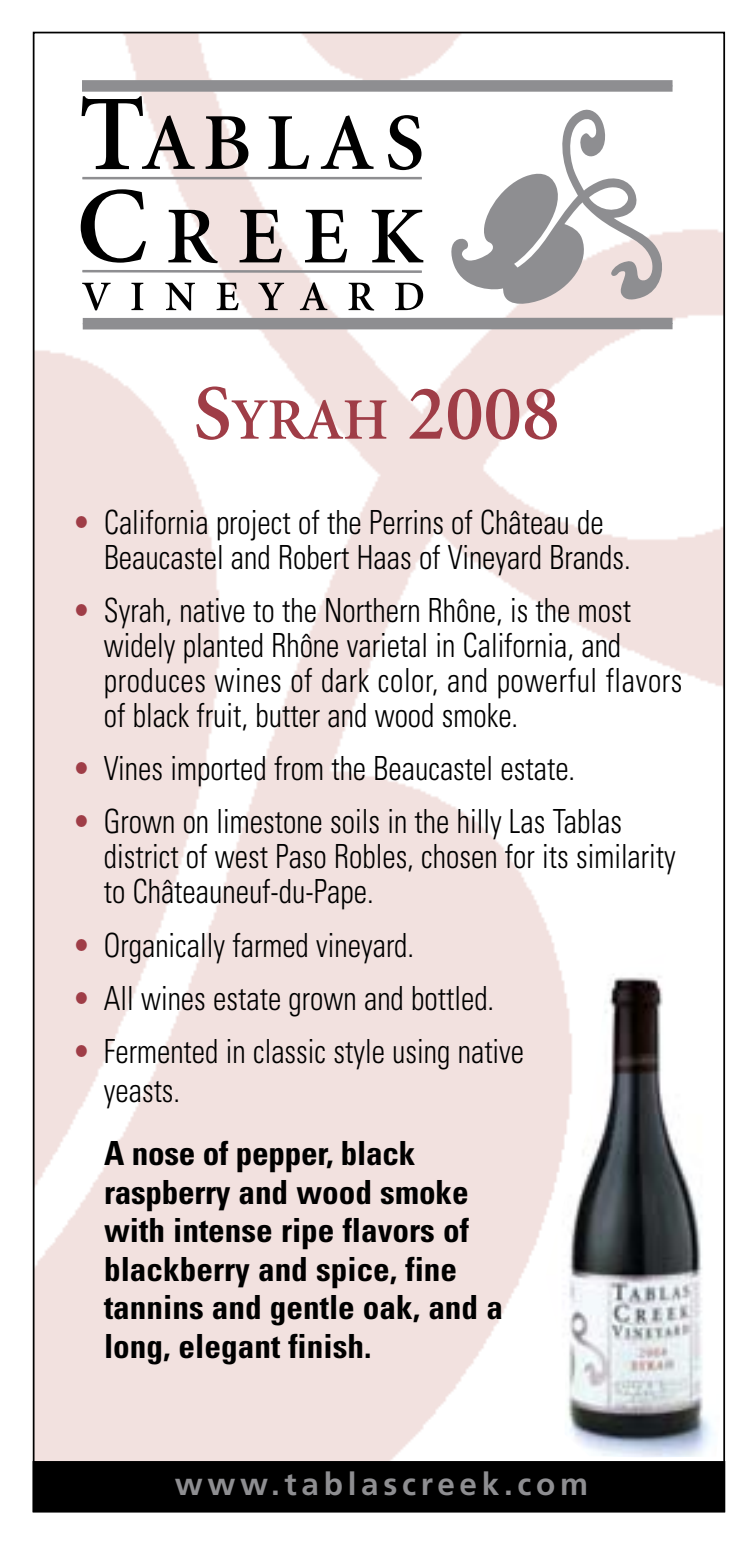
<style>
.page{position:relative;width:756px;height:1544px;background:#fff}
.page>*{position:absolute;margin:0;border:0;box-sizing:border-box;transform-origin:0 0}
.t1{font:600 78.4px "Minion";color:#9f3d47}
.t2{font:300 condensed 33.25px/35px "Univers";color:#000;scale:.9 1}
.t3{font:700 condensed 33.25px/38.5px "Univers";color:#000}
.t4{font:700 31.5px "Frutiger";letter-spacing:.15em;color:#8e8e91}
.s1{font-size:58.8px}
.s2{color:#9f3d47}
</style>
<div class="page">
<img style="left:36px;top:35px;width:686px;height:1426px">
<div style="left:34px;top:1462px;width:690px;height:49px;background:#000"></div>
<div style="left:33px;top:1461px;width:692px;height:51px;border:2px solid #000"></div>
<img style="left:546px;top:954px;width:175px;height:503px">
<div style="left:83px;top:318px;width:590px;height:11px;background:#8e8e91"></div>
<svg style="left:82px;top:96px;width:113px;height:73px"></svg>
<svg style="left:206px;top:116px;width:42px;height:53px;background:#7d7776"></svg>
<svg style="left:268px;top:116px;width:41px;height:53px"></svg>
<svg style="left:321px;top:115px;width:53px;height:54px"></svg>
<svg style="left:388px;top:115px;width:34px;height:55px"></svg>
<svg style="left:82px;top:283px;width:29px;height:27px"></svg>
<svg style="left:131px;top:283px;width:12px;height:27px"></svg>
<svg style="left:165px;top:283px;width:30px;height:27px"></svg>
<svg style="left:217px;top:283px;width:22px;height:27px"></svg>
<svg style="left:258px;top:283px;width:26px;height:27px"></svg>
<svg style="left:300px;top:282px;width:27px;height:28px"></svg>
<svg style="left:349px;top:283px;width:25px;height:27px"></svg>
<svg style="left:395px;top:283px;width:28px;height:27px"></svg>
<div style="left:82px;top:80px;width:591px;height:12px;background:#8e8e91"></div>
<hr style="left:82px;top:270px;width:340px;height:3px;background:#8e8e91">
<hr style="left:82px;top:177px;width:340px;height:2px;background:#8e8e91">
<svg style="left:81px;top:189px;width:65px;height:74px"></svg>
<svg style="left:168px;top:210px;width:50px;height:53px"></svg>
<svg style="left:240px;top:210px;width:42px;height:52px;background:#958c8b"></svg>
<svg style="left:305px;top:210px;width:42px;height:52px"></svg>
<svg style="left:372px;top:210px;width:51px;height:52px"></svg>
<svg style="left:450px;top:107px;width:216px;height:200px"></svg>
<h1 class="t1" style="left:193px;top:373px;width:368px">S<span class="s1">YRAH</span> 2008</h1>
<p class="t2" style="left:104px;top:504px;width:587px;text-indent:-31px"><span class="s2">•</span> California project of the Perrins of Château de<br>Beaucastel and Robert Haas of Vineyard Brands.</p>
<p class="t2" style="left:104px;top:592px;width:644px;text-indent:-31px"><span class="s2">•</span> Syrah, native to the Northern Rhône, is the most widely planted Rhône varietal in California, and produces wines of dark color, and powerful flavors of black fruit, butter and wood smoke.</p>
<p class="t2" style="left:72px;top:750px;width:560px"><span class="s2">•</span> Vines imported from the Beaucastel estate.</p>
<p class="t2" style="left:104px;top:803px;width:637px;text-indent:-31px"><span class="s2">•</span> Grown on limestone soils in the hilly Las Tablas district of west Paso Robles, chosen for its similarity to Châteauneuf-du-Pape.</p>
<p class="t2" style="left:72px;top:927px;width:381px"><span class="s2">•</span> Organically farmed vineyard.</p>
<p class="t2" style="left:72px;top:980px;width:470px"><span class="s2">•</span> All wines estate grown and bottled.</p>
<p class="t2" style="left:104px;top:1031px;width:469px;line-height:38.5px;text-indent:-31px"><span class="s2">•</span> Fermented in classic style using native yeasts.</p>
<p class="t3" style="left:104px;top:1133px;width:400px">A nose of pepper, black raspberry and wood smoke with intense ripe flavors of blackberry and spice, fine tannins and gentle oak, and a long, elegant finish.</p>
<p class="t4" style="left:175px;top:1465px;width:415px">www.tablascreek.com</p>
</div>
